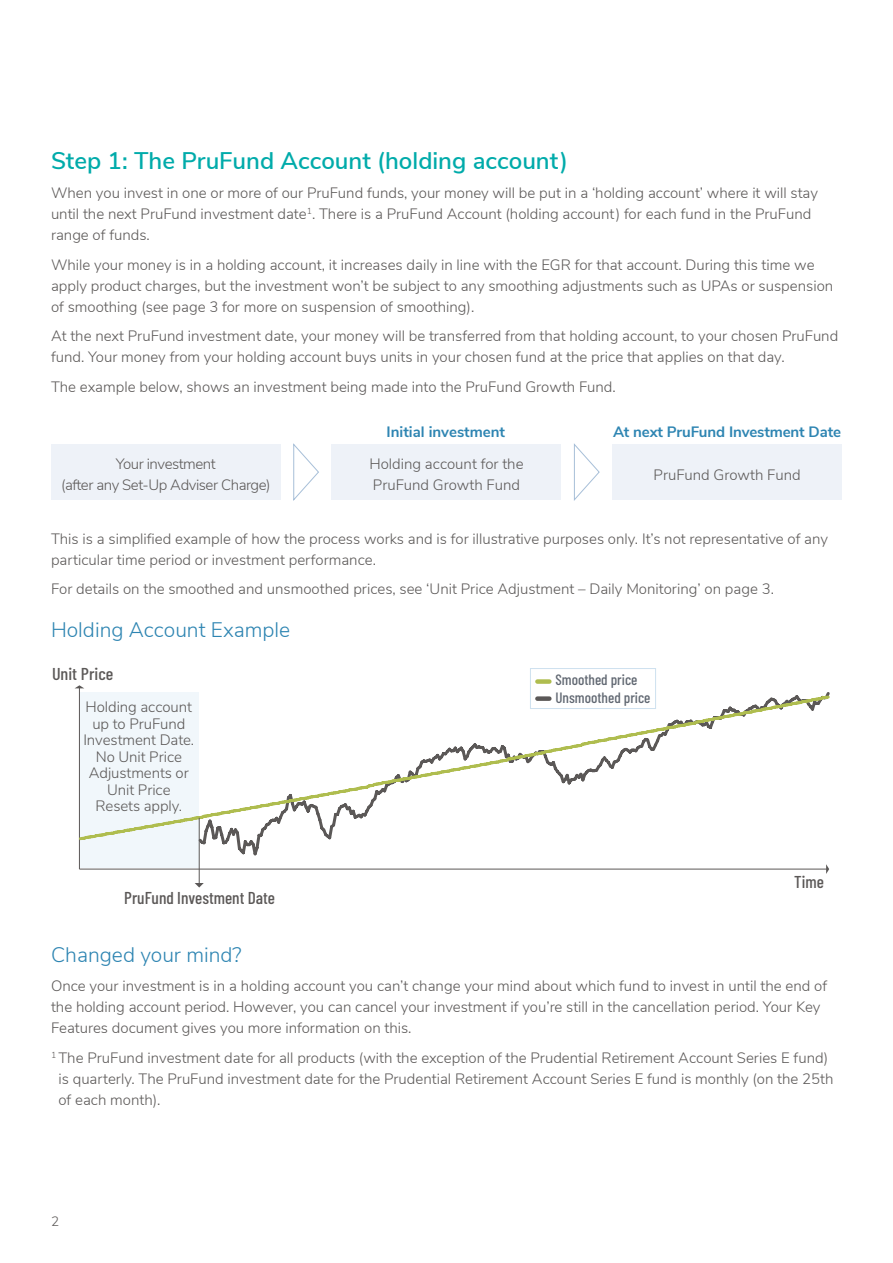
<style>
.page{position:relative;width:893px;height:1263px;background:#fff}
.page>*{position:absolute;margin:0;border:0;box-sizing:border-box;transform-origin:0 0}
.t1{font:600 24px "Nunito Sans";color:#00abaa}
.t2{font:300 21px "Nunito Sans";color:#2e85b2}
.t3{font:500 17.25px "Barlow Condensed";color:#5b5857}
.t4{font:500 17.25px "Barlow Condensed";color:#5b5857;scale:1.05 1}
.t5{font:300 15px/21px "Nunito Sans";color:#5b5857}
.t6{font:700 15px "Nunito Sans";letter-spacing:-.01em;color:#2e85b2}
.t7{font:300 15px/21px "Nunito Sans";letter-spacing:-.03em;color:#5b5857;text-align:center}
.t8{font:500 15px/18.5px "Barlow Condensed";color:#616872}
.t9{font:300 13.5px "Nunito Sans";color:#5b5857}
</style>
<div class="page">
<div style="left:530px;top:668px;width:126px;height:41px;border:1px solid #cee1ef"></div>
<div style="left:79px;top:692px;width:120px;height:176px;background:#f1f7fb"></div>
<hr style="left:79px;top:688px;width:1px;height:181px;background:#5b5857">
<hr style="left:79px;top:869px;width:748px;height:1px;background:#5b5857">
<svg style="left:826px;top:864px;width:3px;height:10px"></svg>
<svg style="left:198px;top:842px;width:62px;height:16px"></svg>
<svg style="left:75px;top:685px;width:755px;height:157px"></svg>
<hr style="left:199px;top:818px;width:1px;height:65px;background:#5b5857">
<svg style="left:195px;top:883px;width:9px;height:4px"></svg>
<div style="left:537px;top:679px;width:12px;height:5px;background:#afbd4f"></div>
<div style="left:537px;top:696px;width:12px;height:5px;background:#5b5857"></div>
<div style="left:51px;top:444px;width:230px;height:56px;background:#eef2f8"></div>
<div style="left:332px;top:444px;width:229px;height:56px;background:#eef2f8"></div>
<div style="left:612px;top:444px;width:230px;height:56px;background:#eef2f8"></div>
<svg style="left:293px;top:443px;width:26px;height:58px"></svg>
<svg style="left:574px;top:443px;width:26px;height:58px"></svg>
<h1 class="t1" style="left:51px;top:143px;width:519px">Step 1: The PruFund Account (holding account)</h1>
<p class="t5" style="left:51px;top:182px;width:769px">When you invest in one or more of our PruFund funds, your money will be put in a ‘holding account’ where it will stay until the next PruFund investment date<sup>1</sup>. There is a PruFund Account (holding account) for each fund in the PruFund range of funds.</p>
<p class="t5" style="left:51px;top:253px;width:784px">While your money is in a holding account, it increases daily in line with the EGR for that account. During this time we apply product charges, but the investment won’t be subject to any smoothing adjustments such as UPAs or suspension of smoothing (see page 3 for more on suspension of smoothing).</p>
<p class="t5" style="left:51px;top:325px;width:789px">At the next PruFund investment date, your money will be transferred from that holding account, to your chosen PruFund fund. Your money from your holding account buys units in your chosen fund at the price that applies on that day.</p>
<p class="t5" style="left:51px;top:375px;width:566px">The example below, shows an investment being made into the PruFund Growth Fund.</p>
<p class="t6" style="left:387px;top:421px;width:120px">Initial investment</p>
<p class="t6" style="left:613px;top:421px;width:230px">At next PruFund Investment Date</p>
<p class="t7" style="left:61px;top:452px;width:211px">Your investment<br>(after any Set-Up Adviser Charge)</p>
<p class="t5" style="left:369px;top:452px;width:156px">Holding account for the<br>PruFund Growth Fund</p>
<p class="t5" style="left:654px;top:463px;width:149px">PruFund Growth Fund</p>
<p class="t5" style="left:51px;top:527px;width:779px">This is a simplified example of how the process works and is for illustrative purposes only. It’s not representative of any particular time period or investment performance.</p>
<p class="t5" style="left:51px;top:577px;width:724px">For details on the smoothed and unsmoothed prices, see ‘Unit Price Adjustment – Daily Monitoring’ on page 3.</p>
<h2 class="t2" style="left:51px;top:615px;width:241px">Holding Account Example</h2>
<p class="t4" style="left:52px;top:661px;width:60px">Unit Price</p>
<p class="t5" style="left:83px;top:698px;width:112px;line-height:16.5px;text-align:center">Holding account up to PruFund<br>Investment Date.<br>No Unit Price<br>Adjustments or<br>Unit Price<br>Resets apply.</p>
<p class="t3" style="left:124px;top:885px;width:152px">PruFund Investment Date</p>
<p class="t8" style="left:555px;top:669px;width:97px">Smoothed price<br>Unsmoothed price</p>
<p class="t3" style="left:794px;top:869px;width:31px">Time</p>
<h2 class="t2" style="left:51px;top:939px;width:192px">Changed your mind?</h2>
<p class="t5" style="left:51px;top:975px;width:777px">Once your investment is in a holding account you can’t change your mind about which fund to invest in until the end of the holding account period. However, you can cancel your investment if you’re still in the cancellation period. Your Key<br>Features document gives you more information on this.</p>
<p class="t5" style="left:58px;top:1046px;width:777px;text-indent:-7px"><sup>1</sup> The PruFund investment date for all products (with the exception of the Prudential Retirement Account Series E fund) is quarterly. The PruFund investment date for the Prudential Retirement Account Series E fund is monthly (on the 25th of each month).</p>
<p class="t9" style="left:51px;top:1211px;width:10px">2</p>
</div>
